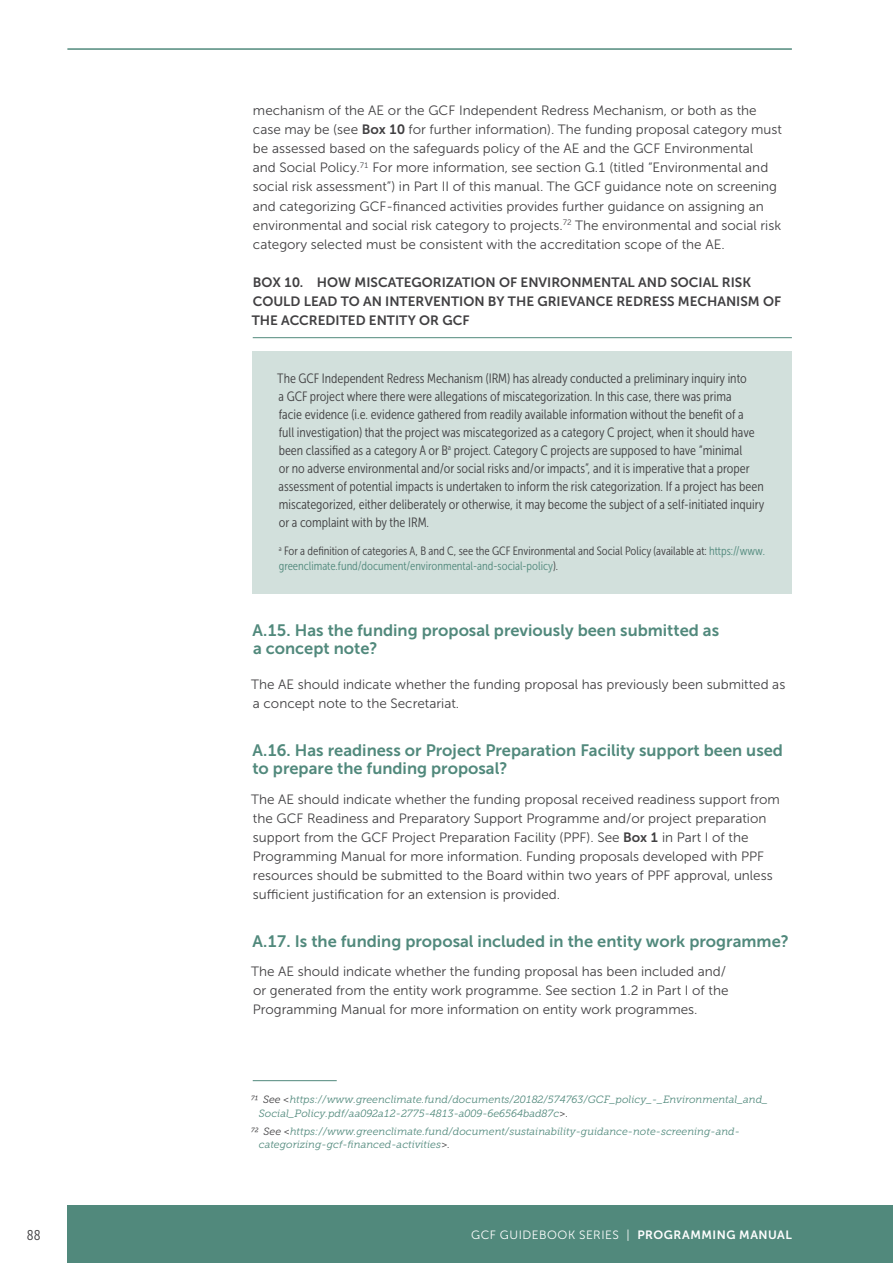
<style>
.page{position:relative;width:893px;height:1263px;background:#fff}
.page>*{position:absolute;margin:0;border:0;box-sizing:border-box;transform-origin:0 0}
.t1{font:16.5px/18px "Museo Sans 700";color:#51897c}
.t2{font:15px "Museo Sans Cond 300";color:#414042}
.Body_copy{font:13.5px/19.2px "Museo Sans 300";color:#414042}
.Box_-_Body_copy{font:13.5px/18px "Museo Sans Cond 300";color:#414042}
.t3{font:13.5px/19.2px "Museo Sans 700";color:#414042}
.Box_-_Body_copy-2{font:12px/15px "Museo Sans Cond 300";color:#414042}
.t4{font:12px "Museo Sans 300";letter-spacing:.045em;color:#fff}
.Footnotes{font:italic 10.5px/13.5px "Museo Slab 300";color:#51897c}
.s1{font-family:"Museo Sans 700"}
.s2{color:#51897c}
.s3{color:#414042}
</style>
<div class="page">
<div style="left:67px;top:1205px;width:826px;height:58px;background:#51897c"></div>
<hr style="left:67px;top:48px;width:725px;height:2px;background:#51897c">
<hr style="left:253px;top:1080px;width:84px;height:1px;background:#51897c">
<hr style="left:253px;top:337px;width:539px;height:1px;background:#51897c">
<div style="left:253px;top:351px;width:539px;height:200px;background:#d2e0dc"></div>
<div style="left:253px;top:525px;width:539px;height:69px;background:#d2e0dc"></div>
<p class="Body_copy" style="left:253px;top:101px;width:530px">mechanism of the AE or the GCF Independent Redress Mechanism, or both as the case may be (see <span class="s1">Box 10</span> for further information). The funding proposal category must be assessed based on the safeguards policy of the AE and the GCF Environmental<br>and Social Policy.<sup>71</sup> For more information, see section G.1 (titled “Environmental and social risk assessment”) in Part II of this manual. The GCF guidance note on screening and categorizing GCF-financed activities provides further guidance on assigning an environmental and social risk category to projects.<sup>72</sup> The environmental and social risk category selected must be consistent with the accreditation scope of the AE.</p>
<p class="t3" style="left:252px;top:273px;width:531px">Box 10. HOW MISCATEGORIZATION OF ENVIRONMENTAL AND SOCIAL RISK<br>COU LD LEAD TO AN INTERVENTION BY THE GRIEVANCE REDRESS MECHANISM OF<br>THE ACCREDITED ENTITY OR GCF</p>
<p class="Box_-_Body_copy" style="left:277px;top:369px;width:489px">The GCF Independent Redress Mechanism (IRM) has already conducted a preliminary inquiry into<br>a GCF project where there were allegations of miscategorization. In this case, there was prima<br>facie evidence (i.e. evidence gathered from readily available information without the benefit of a<br>full investigation) that the project was miscategorized as a category C project, when it should have been classified as a category A or B<sup>a</sup> project. Category C projects are supposed to have “minimal<br>or no adverse environmental and/or social risks and/or impacts”, and it is imperative that a proper assessment of potential impacts is undertaken to inform the risk categorization. If a project has been miscategorized, either deliberately or otherwise, it may become the subject of a self-initiated inquiry or a complaint with by the IRM.</p>
<p class="Box_-_Body_copy-2" style="left:279px;top:543px;width:488px"><sup>a</sup> For a definition of categories A, B and C, see the GCF Environmental and Social Policy (available at: <span class="s2">https://www. greenclimate.fund/document/environmental-and-social-policy</span>).</p>
<h4 class="t1" style="left:253px;top:621px;width:468px">A.15. Has the funding proposal previously been submitted as a concept note?</h4>
<p class="Body_copy" style="left:251px;top:675px;width:536px">The AE should indicate whether the funding proposal has previously been submitted as a concept note to the Secretariat.</p>
<h4 class="t1" style="left:252px;top:741px;width:532px">A.16. Has readiness or Project Preparation Facility support been used to prepare the funding proposal?</h4>
<p class="Body_copy" style="left:251px;top:789px;width:530px">The AE should indicate whether the funding proposal received readiness support from the GCF Readiness and Preparatory Support Programme and/or project preparation support from the GCF Project Preparation Facility (PPF). See <span class="s1">Box 1</span> in Part I of the Programming Manual for more information. Funding proposals developed with PPF resources should be submitted to the Board within two years of PPF approval, unless sufficient justification for an extension is provided.</p>
<h4 class="t1" style="left:253px;top:933px;width:538px">A.17. Is the funding proposal included in the entity work programme?</h4>
<p class="Body_copy" style="left:251px;top:962px;width:479px">The AE should indicate whether the funding proposal has been included and/ or generated from the entity work programme. See section 1.2 in Part I of the<br>Programming Manual for more information on entity work programmes.</p>
<p class="Footnotes" style="left:259px;top:1093px;width:511px;text-indent:-8px"><span class="s3">71 See &lt;</span>https://www.greenclimate.fund/documents/20182/574763/GCF_policy_-_Environmental_and_<br>Social_Policy.pdf/aa092a12 -2775-4813-a009-6e6564bad87c<span class="s3">&gt;.</span></p>
<p class="Footnotes" style="left:259px;top:1124px;width:483px;text-indent:-8px"><span class="s3">72 See &lt;</span>https://www.greenclimate.fund/document/sustainability-guidance-note-screening-and&shy;categorizing-gcf-financed-activities<span class="s3">&gt;.</span></p>
<p class="t2" style="left:27px;top:1227px;width:15px">88</p>
<p class="t4" style="left:471px;top:1228px;width:322px">GCF GUIDEBOOK SERIES | <span class="s1">PROGRAMMING MANUAL</span></p>
</div>
